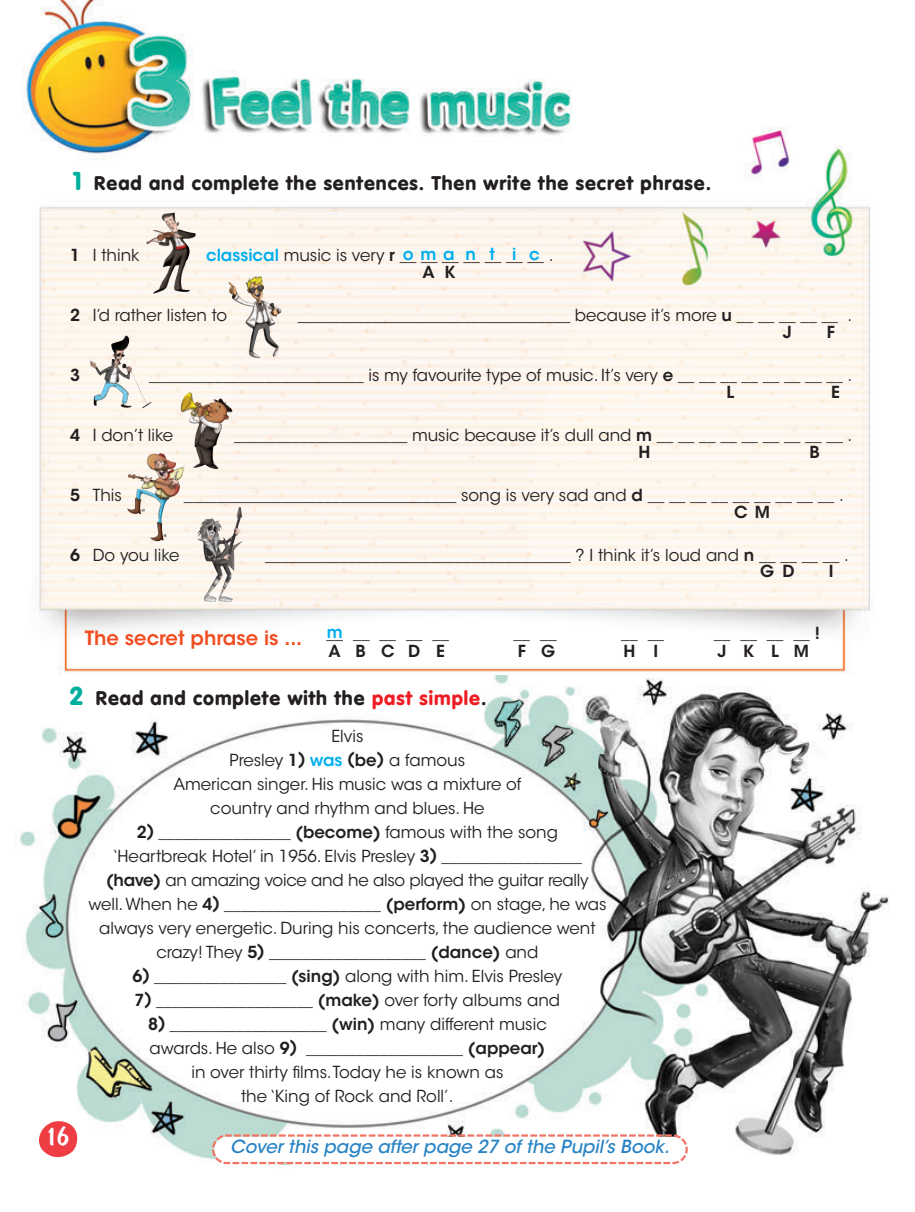
<style>
.page{position:relative;width:915px;height:1212px;background:#fff}
.page>*{position:absolute;margin:0;border:0;box-sizing:border-box;transform-origin:0 0}
.t1{font:28.5px "Dom Casual Std";color:#fff}
.t2{font:900 19.5px "VAG Rounded Std";letter-spacing:.05em;color:#231f20}
.t3{font:600 19.5px "ITC Avant Garde Std";color:#f04d22}
.t4{font:italic 500 18px "ITC Avant Garde Std";color:#2783c5}
.t5{font:16.5px/24px "ITC Avant Garde Std";color:#231f20;text-align:center}
.t6{font:600 16.5px "ITC Avant Garde Std";letter-spacing:.935em;color:#231f20}
.t7{font:600 16.5px "ITC Avant Garde Std";letter-spacing:.535em;color:#00aeef}
.s1{font-size:25.5px;color:#00ae9d}
.s2{font-weight:600}
.s3{font-weight:600;color:#00aeef}
.s4{color:#ee1d23}
</style>
<div class="page">
<img style="left:19px;top:674px;width:870px;height:486px">
<img style="left:38px;top:168px;width:832px;height:506px">
<img style="left:127px;top:453px;width:58px;height:88px">
<img style="left:197px;top:507px;width:45px;height:95px">
<img style="left:146px;top:213px;width:49px;height:81px">
<img style="left:181px;top:392px;width:51px;height:77px">
<img style="left:228px;top:276px;width:53px;height:83px">
<img style="left:89px;top:335px;width:63px;height:73px">
<img style="left:22px;top:0;width:829px;height:168px">
<svg style="left:38px;top:1121px;width:41px;height:36px"></svg>
<svg style="left:211px;top:1133px;width:477px;height:32px"></svg>
<p class="t2" style="left:73px;top:175px;width:639px"><span class="s1">1</span> Read and complete the sentences. Then write the secret phrase.</p>
<p class="t7" style="left:402px;top:248px;width:138px">oman t ic</p>
<p class="t6" style="left:422px;top:265px;width:34px">A K</p>
<p class="t5" style="left:70px;top:244px;width:71px"><span class="s2">1</span> I think</p>
<p class="t5" style="left:206px;top:244px;width:348px"><span class="s3">classical</span> music is very <span class="s2">r</span> __ __ __ __ __ __ __ .</p>
<p class="t5" style="left:70px;top:304px;width:158px"><span class="s2">2</span> I’d rather listen to</p>
<p class="t5" style="left:297px;top:304px;width:556px">_________________________________ because it’s more <span class="s2">u</span> __ __ __ __ __ .</p>
<p class="t6" style="left:782px;top:326px;width:11px">J</p>
<p class="t6" style="left:826px;top:326px;width:10px">F</p>
<p class="t6" style="left:70px;top:368px;width:11px">3</p>
<p class="t5" style="left:149px;top:364px;width:704px">__________________________ is my favourite type of music. It’s very <span class="s2">e</span> __ __ __ __ __ __ __ __ .</p>
<p class="t6" style="left:726px;top:386px;width:9px">L</p>
<p class="t6" style="left:830px;top:386px;width:10px">E</p>
<p class="t5" style="left:70px;top:424px;width:105px"><span class="s2">4</span> I don’t like</p>
<p class="t5" style="left:234px;top:424px;width:619px">_____________________ music because it’s dull and <span class="s2">m</span> __ __ __ __ __ __ __ __ __ .</p>
<p class="t6" style="left:638px;top:446px;width:13px">H</p>
<p class="t6" style="left:809px;top:446px;width:12px">B</p>
<p class="t5" style="left:70px;top:484px;width:53px"><span class="s2">5</span> This</p>
<p class="t5" style="left:184px;top:484px;width:661px">_________________________________ song is very sad and <span class="s2">d</span> __ __ __ __ __ __ __ __ __ .</p>
<p class="t6" style="left:733px;top:506px;width:37px">C M</p>
<p class="t5" style="left:70px;top:544px;width:111px"><span class="s2">6</span> Do you like</p>
<p class="t5" style="left:265px;top:544px;width:585px">_____________________________________ ? I think it’s loud and <span class="s2">n</span> __ __ __ __ .</p>
<p class="t6" style="left:759px;top:565px;width:36px">G D</p>
<p class="t6" style="left:828px;top:564px;width:6px">I</p>
<p class="t6" style="left:713px;top:627px;width:107px">__ __ __ __ !</p>
<p class="t3" style="left:85px;top:630px;width:219px">The secret phrase is ...</p>
<p class="t7" style="left:326px;top:626px;width:17px">m</p>
<p class="t6" style="left:326px;top:627px;width:124px">__ __ __ __ __</p>
<p class="t6" style="left:513px;top:627px;width:44px">__ __</p>
<p class="t6" style="left:621px;top:627px;width:44px">__ __</p>
<p class="t6" style="left:328px;top:644px;width:118px">ABCDE</p>
<p class="t6" style="left:517px;top:644px;width:39px">F G</p>
<p class="t6" style="left:623px;top:644px;width:36px">H I</p>
<p class="t6" style="left:717px;top:644px;width:93px">JKLM</p>
<p class="t2" style="left:70px;top:690px;width:417px"><span class="s1">2</span> Read and complete with the <span class="s4">past simple</span>.</p>
<h1 class="t1" style="left:47px;top:1125px;width:25px">16</h1>
<p class="t5" style="left:173px;top:725px;width:349px">Elvis<br>Presley <span class="s2">1)</span> <span class="s3">was</span> <span class="s2">(be)</span> a famous<br>American singer. His music was a mixture of country and rhythm and blues. He</p>
<p class="t5" style="left:88px;top:821px;width:519px"><span class="s2">2)</span> ________________ <span class="s2">(become)</span> famous with the song ‘Heartbreak Hotel’ in 1956. Elvis Presley <span class="s2">3)</span> _________________ <span class="s2">(have)</span> an amazing voice and he also played the guitar really well. When he <span class="s2">4)</span> ___________________ <span class="s2">(perform)</span> on stage, he was always very energetic. During his concerts, the audience went crazy! They <span class="s2">5)</span> ___________________ <span class="s2">(dance)</span> and</p>
<p class="t5" style="left:132px;top:965px;width:431px"><span class="s2">6)</span> ________________ <span class="s2">(sing)</span> along with him. Elvis Presley</p>
<p class="t5" style="left:134px;top:989px;width:427px"><span class="s2">7)</span> ___________________ <span class="s2">(make)</span> over forty albums and</p>
<p class="t5" style="left:148px;top:1013px;width:400px"><span class="s2">8)</span> ___________________ <span class="s2">(win)</span> many different music awards. He also <span class="s2">9)</span> ___________________ <span class="s2">(appear) </span>in over thirty films. Today he is known as<br>the ‘King of Rock and Roll’.</p>
<p class="t4" style="left:230px;top:1139px;width:440px">Cover this page after page 27 of the Pupil’s Book.</p>
</div>
